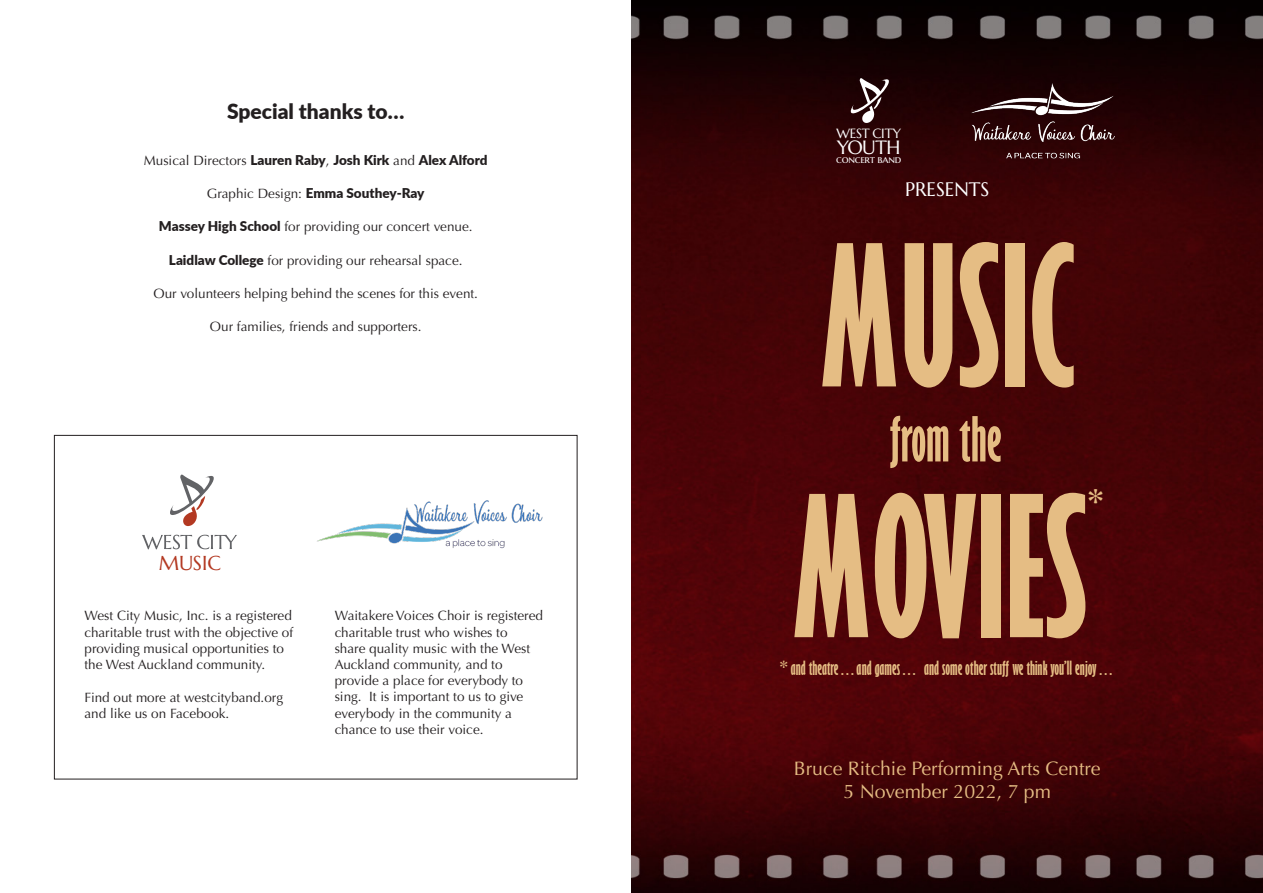
<style>
.page{position:relative;width:1263px;height:893px;background:#fff}
.page>*{position:absolute;margin:0;border:0;box-sizing:border-box;transform-origin:0 0}
.t1{font:700 extra-condensed 180px "Gill Sans";color:#e5bd84}
.t2{font:700 extra-condensed 57px "Gill Sans";color:#e5bd84}
.t3{font:700 extra-condensed 34.95px "Gill Sans";color:#e5bd84}
.Heading{font:900 21px "Lato";color:#231f20}
.t4{font:20.1px "Marcellus";letter-spacing:-.01em;color:#b33922}
.t5{font:19.5px "Optima";color:#e5bd84}
.t6{font:19.5px "Marcellus SC";color:#fff}
.t7{font:19.2px "Marcellus SC";letter-spacing:-.03em;color:#fff}
.t8{font:700 extra-condensed 18px "Gill Sans";color:#e5bd84}
.Body{font:13.5px/16.2px "Optima";color:#231f20}
.Body-2{font:900 13.5px "Lato";color:#231f20}
.t9{font:13.35px "Marcellus SC";letter-spacing:-.01em;color:#fff}
.t10{font:10.95px "Marcellus SC";letter-spacing:-.02em;color:#fff}
.s1{font-family:"Optima";font-weight:400}
.s2{font-family:"Lato";font-weight:900}
</style>
<div class="page">
<img style="left:631px;top:0;width:632px;height:893px">
<svg style="left:850px;top:78px;width:41px;height:45px"></svg>
<img style="left:966px;top:74px;width:156px;height:97px">
<svg style="left:170px;top:475px;width:44px;height:51px"></svg>
<svg style="left:142px;top:535px;width:95px;height:14px"></svg>
<img style="left:317px;top:500px;width:226px;height:49px">
<p class="Heading" style="left:227px;top:95px;width:179px">Special thanks to…</p>
<p class="Body-2" style="left:144px;top:150px;width:345px"><span class="s1">Musical Directors</span> Lauren Raby<span class="s1">,</span> Josh Kirk <span class="s1">and</span> Alex Alford</p>
<p class="Body-2" style="left:207px;top:183px;width:219px"><span class="s1">Graphic Design:</span> Emma Southey-Ray</p>
<p class="Body" style="left:159px;top:219px;width:315px"><span class="s2">Massey High School</span> for providing our concert venue.</p>
<p class="Body" style="left:169px;top:252px;width:295px"><span class="s2">Laidlaw College</span> for providing our rehearsal space.</p>
<p class="Body" style="left:153px;top:285px;width:326px">Our volunteers helping behind the scenes for this event.</p>
<p class="Body" style="left:210px;top:318px;width:213px">Our families, friends and supporters.</p>
<p class="t4" style="left:159px;top:551px;width:64px">MUSIC</p>
<p class="Body" style="left:85px;top:608px;width:210px">West City Music, Inc. is a registered charitable trust with the objective of providing musical opportunities to the West Auckland community.</p>
<p class="Body" style="left:85px;top:690px;width:200px">Find out more at westcityband.org and like us on Facebook.</p>
<p class="Body" style="left:335px;top:608px;width:210px">Waitakere Voices Choir is registered charitable trust who wishes to<br>share quality music with the West<br>Auckland community, and to provide a place for everybody to sing. It is important to us to give everybody in the community a chance to use their voice.</p>
<p class="t9" style="left:836px;top:125px;width:66px">WEST CITY</p>
<p class="t7" style="left:837px;top:136px;width:65px">YOUTH</p>
<p class="t10" style="left:836px;top:152px;width:67px">concert band</p>
<p class="t6" style="left:905px;top:177px;width:86px">PRESENTS</p>
<p class="t1" style="left:819px;top:207px;width:258px">MUSIC</p>
<p class="t2" style="left:889px;top:404px;width:114px">from the</p>
<p class="t1" style="left:791px;top:457px;width:298px">MOVIES</p>
<p class="t3" style="left:1088px;top:482px;width:17px">*</p>
<p class="t8" style="left:780px;top:657px;width:337px">* and theatre…and games… and some other stuff we think you’ll enjoy…</p>
<p class="t5" style="left:794px;top:757px;width:308px">Bruce Ritchie Performing Arts Centre</p>
<p class="t5" style="left:843px;top:780px;width:209px">5 November 2022, 7 pm</p>
</div>
